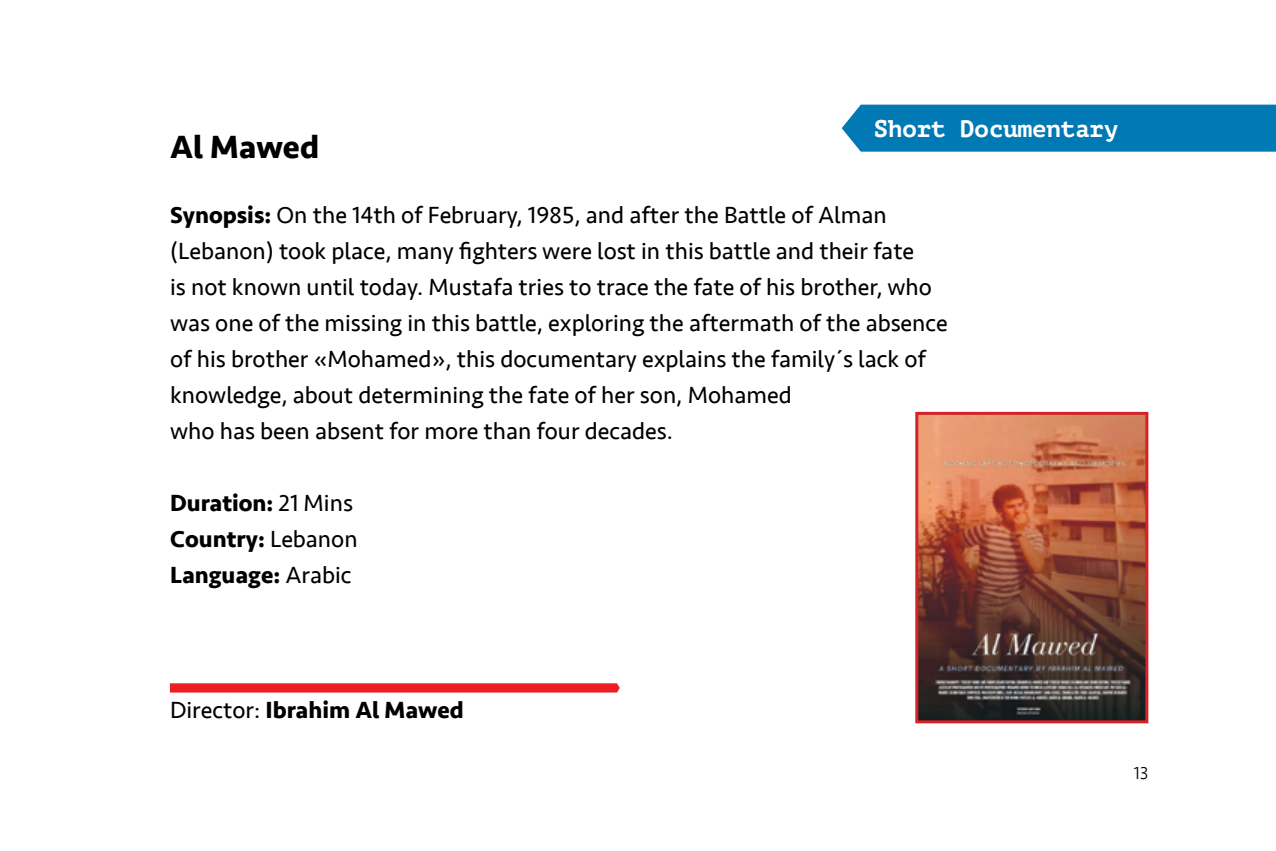
<style>
.page{position:relative;width:1276px;height:851px;background:#fff}
.page>*{position:absolute;margin:0;border:0;box-sizing:border-box;transform-origin:0 0}
.t1{font:700 33px "Seravek";color:#000}
.t2{font:24px/36px "Seravek";color:#000}
.t3{font:700 24px/36px "Seravek";color:#000}
.t4{font:700 24px "PT Mono";color:#fff}
.t5{font:300 18px "Seravek";color:#000}
.s1{font-weight:700}
.s2{font-family:"Arial"}
.s3{font-weight:400}
</style>
<div class="page">
<img style="left:919px;top:416px;width:225px;height:303px">
<div style="left:915px;top:412px;width:233px;height:311px;border:3px solid #d2232a"></div>
<div style="left:841px;top:105px;width:435px;height:47px;background:#0079b4"></div>
<svg style="left:170px;top:683px;width:450px;height:9px;background:#ed252c"></svg>
<h1 class="t1" style="left:170px;top:121px;width:151px">Al Mawed</h1>
<p class="t4" style="left:874px;top:115px;width:246px">Short Documentary</p>
<p class="t2" style="left:170px;top:197px;width:779px"><span class="s1">Synopsis:</span> On the 14th of February, 1985, and after the Battle of Alman (Lebanon) took place, many fighters were lost in this battle and their fate<br>is not known until today. Mustafa tries to trace the fate of his brother, who was one of the missing in this battle, exploring the aftermath of the absence of his brother «Mohamed», this documentary explains the family<span class="s2">΄</span>s lack of knowledge, about determining the fate of her son, Mohamed<br>who has been absent for more than four decades.</p>
<p class="t3" style="left:170px;top:485px;width:189px">Duration: <span class="s3">21 Mins<br></span>Country: <span class="s3">Lebanon<br></span>Language: <span class="s3">Arabic</span></p>
<p class="t3" style="left:170px;top:692px;width:295px"><span class="s3">Director:</span> Ibrahim Al Mawed</p>
<p class="t5" style="left:1133px;top:761px;width:16px">13</p>
</div>
